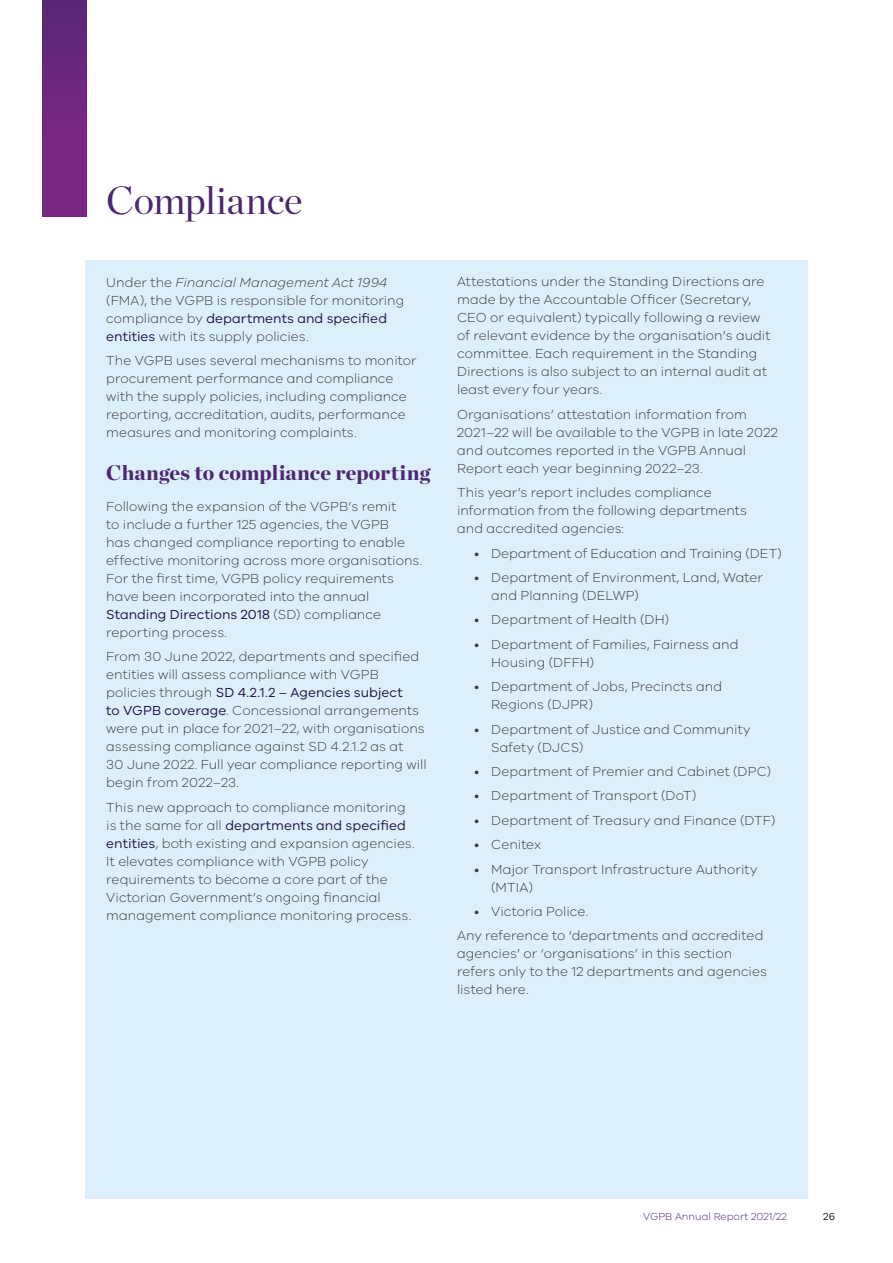
<style>
.page{position:relative;width:893px;height:1263px;background:#fff}
.page>*{position:absolute;margin:0;border:0;box-sizing:border-box;transform-origin:0 0}
.Heading_A_2022{font:39px "Chronicle Display";letter-spacing:-.01em;color:#4c2771}
.Heading_B_2022{font:900 21px "Chronicle Display";letter-spacing:.01em;color:#4c2771}
.Body_Copy_2022{font:300 13.5px/18px "VIC";letter-spacing:.005em;color:#3d3d3c}
.t1{font:300 10.5px "VIC";color:#4c2771}
.t2{font:10.5px "VIC";color:#1d1d1b}
.s1{font-style:italic}
.s2{font-weight:400;color:#1e1247}
</style>
<div class="page">
<div style="left:85px;top:261px;width:723px;height:938px;background:#dceffb"></div>
<div style="left:43px;top:0;width:43px;height:217px;background:linear-gradient(to bottom,#5c2778,#822786)"></div>
<p class="Heading_A_2022" style="left:106px;top:170px;width:198px">Compliance</p>
<p class="Body_Copy_2022" style="left:106px;top:272px;width:300px">Under the <span class="s1">Financial Management Act 1994 </span>(FMA), the VGPB is responsible for monitoring compliance by <span class="s2">departments and specified entities</span> with its supply policies.</p>
<p class="Body_Copy_2022" style="left:106px;top:351px;width:312px">The VGPB uses several mechanisms to monitor procurement performance and compliance with the supply policies, including compliance reporting, accreditation, audits, performance measures and monitoring complaints.</p>
<p class="Heading_B_2022" style="left:106px;top:455px;width:325px">Changes to compliance reporting</p>
<p class="Body_Copy_2022" style="left:106px;top:497px;width:317px">Following the expansion of the VGPB’s remit<br>to include a further 125 agencies, the VGPB<br>has changed compliance reporting to enable effective monitoring across more organisations.<br>For the first time, VGPB policy requirements have been incorporated into the annual <span class="s2">Standing Directions 2018</span> (SD) compliance reporting process.</p>
<p class="Body_Copy_2022" style="left:106px;top:647px;width:322px">From 30 June 2022, departments and specified entities will assess compliance with VGPB policies through <span class="s2">SD 4.2.1.2 – Agencies subject<br>to VGPB coverage</span>. Concessional arrangements were put in place for 2021–22, with organisations assessing compliance against SD 4.2.1.2 as at<br>30 June 2022. Full year compliance reporting will begin from 2022–23.</p>
<p class="Body_Copy_2022" style="left:106px;top:798px;width:310px">This new approach to compliance monitoring is the same for all <span class="s2">departments and specified entities</span>, both existing and expansion agencies.<br>It elevates compliance with VGPB policy requirements to become a core part of the Victorian Government’s ongoing financial management compliance monitoring process.</p>
<p class="Body_Copy_2022" style="left:457px;top:272px;width:315px">Attestations under the Standing Directions are made by the Accountable Officer (Secretary, CEO or equivalent) typically following a review of relevant evidence by the organisation’s audit committee. Each requirement in the Standing Directions is also subject to an internal audit at least every four years.</p>
<p class="Body_Copy_2022" style="left:457px;top:405px;width:322px">Organisations’ attestation information from 2021–22 will be available to the VGPB in late 2022 and outcomes reported in the VGPB Annual Report each year beginning 2022–23.</p>
<p class="Body_Copy_2022" style="left:457px;top:483px;width:291px">This year’s report includes compliance information from the following departments and accredited agencies:</p>
<p class="Body_Copy_2022" style="left:474px;top:544px;width:309px">• Department of Education and Training (DET)</p>
<p class="Body_Copy_2022" style="left:491px;top:568px;width:273px;text-indent:-17px">• Department of Environment, Land, Water and Planning (DELWP)</p>
<p class="Body_Copy_2022" style="left:474px;top:610px;width:196px">• Department of Health (DH)</p>
<p class="Body_Copy_2022" style="left:491px;top:635px;width:249px;text-indent:-17px">• Department of Families, Fairness and<br>Housing (DFFH)</p>
<p class="Body_Copy_2022" style="left:491px;top:677px;width:232px;text-indent:-17px">• Department of Jobs, Precincts and<br>Regions (DJPR)</p>
<p class="Body_Copy_2022" style="left:491px;top:720px;width:261px;text-indent:-17px">• Department of Justice and Community<br>Safety (DJCS)</p>
<p class="Body_Copy_2022" style="left:474px;top:762px;width:298px">• Department of Premier and Cabinet (DPC)</p>
<p class="Body_Copy_2022" style="left:474px;top:786px;width:224px">• Department of Transport (DoT)</p>
<p class="Body_Copy_2022" style="left:474px;top:811px;width:303px">• Department of Treasury and Finance (DTF)</p>
<p class="Body_Copy_2022" style="left:474px;top:835px;width:69px">• Cenitex</p>
<p class="Body_Copy_2022" style="left:491px;top:859px;width:268px;text-indent:-17px">• Major Transport Infrastructure Authority (MTIA)</p>
<p class="Body_Copy_2022" style="left:474px;top:902px;width:116px">• Victoria Police.</p>
<p class="Body_Copy_2022" style="left:457px;top:926px;width:311px">Any reference to ‘departments and accredited agencies’ or ‘organisations’ in this section refers only to the 12 departments and agencies listed here.</p>
<p class="t1" style="left:643px;top:1210px;width:145px">VGPB Annual Report 2021/22</p>
<p class="t2" style="left:823px;top:1210px;width:13px">26</p>
</div>
